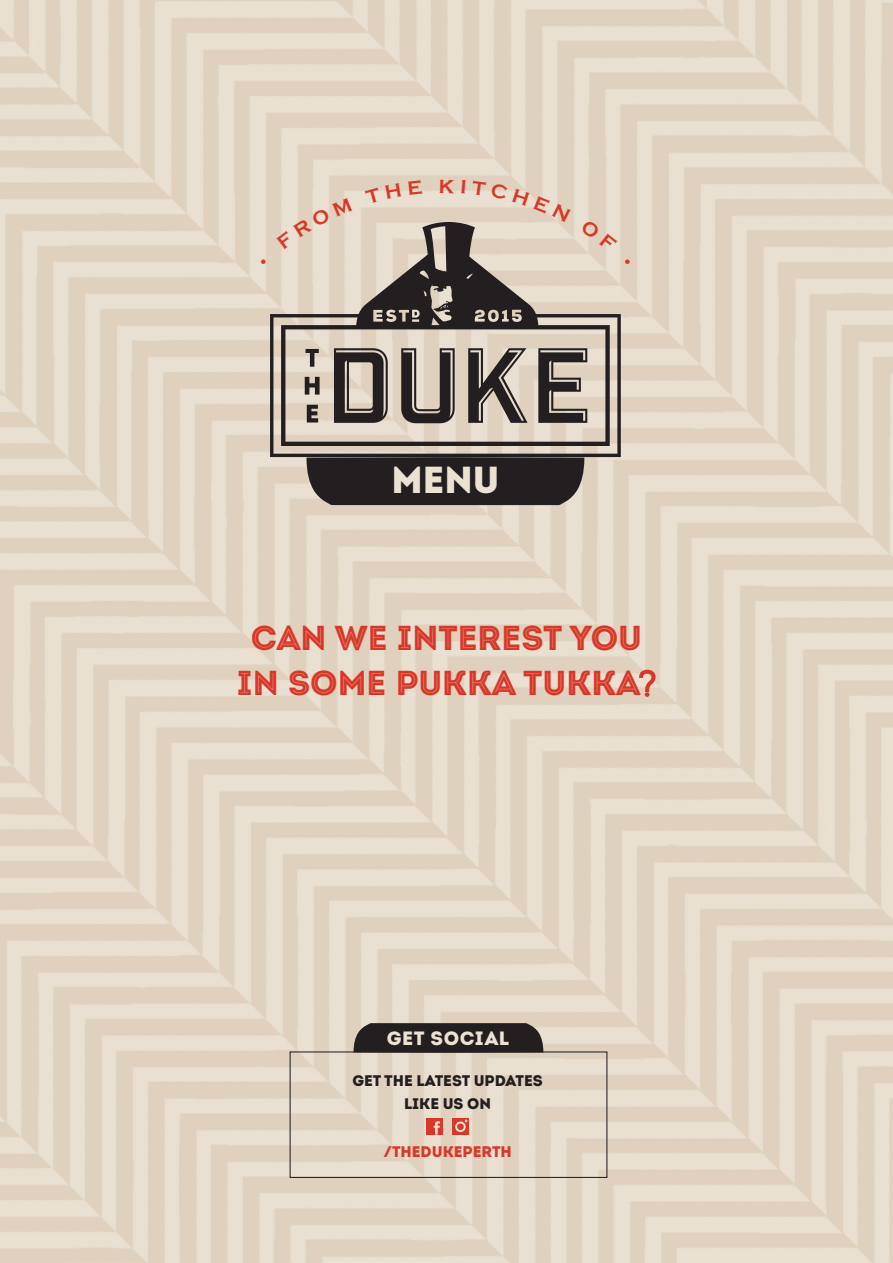
<style>
.page{position:relative;width:893px;height:1263px;background:#fff}
.page>*{position:absolute;margin:0;border:0;box-sizing:border-box;transform-origin:0 0}
.Subheading{font:900 37.65px "Intro";color:#ebe2d4}
.Subheading-2{font:34.65px/45.6px "Intro Black Inline Caps";color:#d93829;text-align:center}
.Subheading-3{font:19.2px "Intro Black Alt";letter-spacing:.03em;color:#ebe1d4}
.Subheading-4{font:15.3px "Intro Black Alt";color:#231f20}
.Subheading-5{font:15.3px "Intro Black Alt";color:#d93829}
</style>
<div class="page">
<img style="left:0;top:0;width:893px;height:1263px">
<div style="left:306px;top:457px;width:278px;height:48px;background:#231f20"></div>
<svg style="left:270px;top:222px;width:351px;height:235px;background:#a99f94"></svg>
<svg style="left:491px;top:312px;width:4px;height:7px"></svg>
<div style="left:452px;top:1118px;width:17px;height:16px;background:#d93829"></div>
<div style="left:426px;top:1118px;width:17px;height:16px;background:#d93829"></div>
<svg style="left:434px;top:1121px;width:6px;height:13px"></svg>
<div style="left:455px;top:1121px;width:11px;height:11px;border:2px solid #ebe2d4;border-radius:50%"></div>
<svg style="left:354px;top:1023px;width:189px;height:28px;background:#2b2727"></svg>
<div style="left:290px;top:1051px;width:317px;height:127px;border:1px solid #231f20"></div>
<svg style="left:260px;top:259px;width:6px;height:6px"></svg>
<svg style="left:276px;top:198px;width:77px;height:51px;background:#e4d9c8"></svg>
<svg style="left:365px;top:184px;width:37px;height:20px"></svg>
<svg style="left:408px;top:180px;width:14px;height:16px"></svg>
<svg style="left:440px;top:180px;width:14px;height:13px"></svg>
<svg style="left:461px;top:180px;width:5px;height:14px"></svg>
<svg style="left:472px;top:180px;width:99px;height:42px;background:#e2d6c5"></svg>
<svg style="left:580px;top:220px;width:37px;height:31px"></svg>
<svg style="left:624px;top:259px;width:7px;height:6px"></svg>
<p class="Subheading" style="left:392px;top:455px;width:109px">MENU</p>
<p class="Subheading-2" style="left:237px;top:614px;width:420px">CAN WE INTEREST YOU<br>IN SOME PUKKA TUKKA?</p>
<p class="Subheading-3" style="left:387px;top:1025px;width:124px">GET SOCIAL</p>
<p class="Subheading-4" style="left:352px;top:1070px;width:192px">GET THE LATEST UPDATES</p>
<p class="Subheading-4" style="left:404px;top:1094px;width:88px">LIKE US ON</p>
<p class="Subheading-5" style="left:383px;top:1141px;width:130px">/THEDUKEPERTH</p>
</div>
